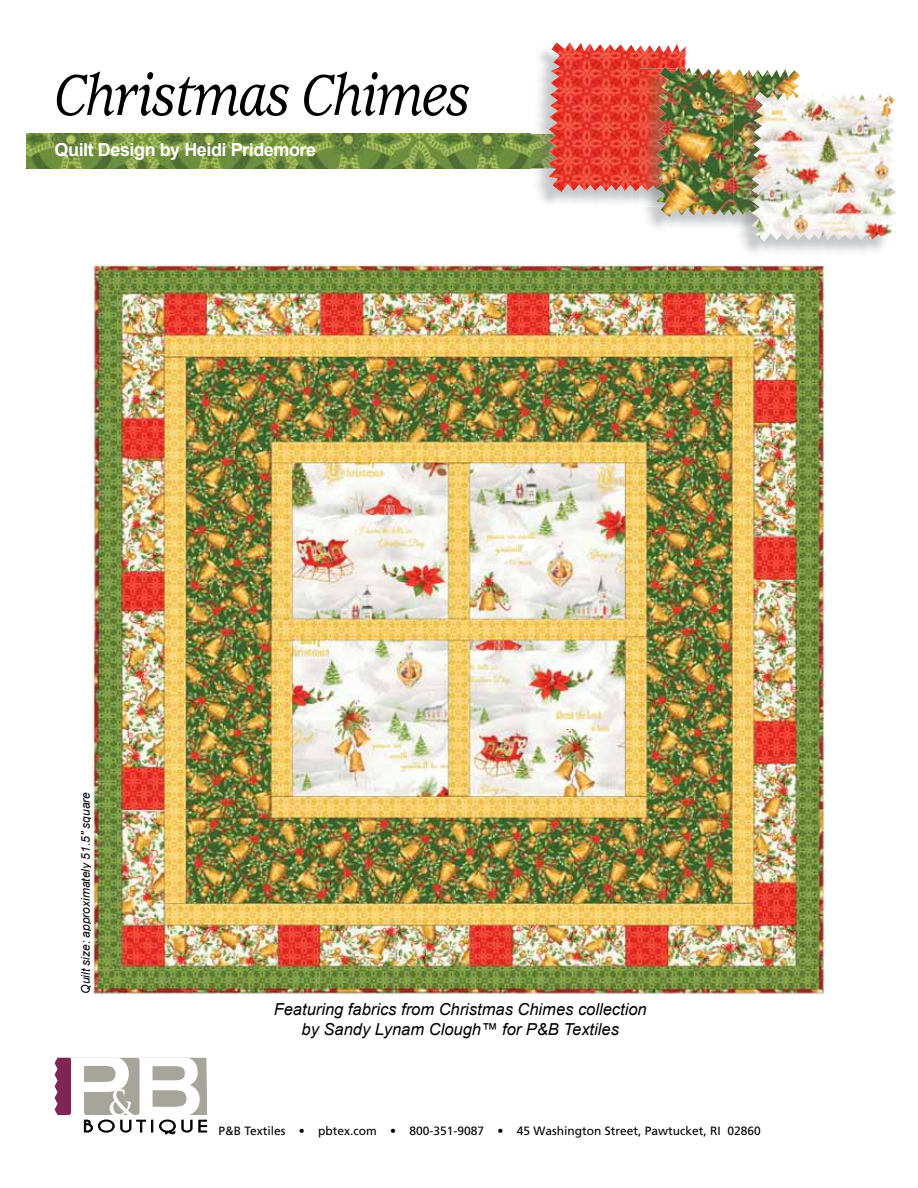
<style>
.page{position:relative;width:918px;height:1188px;background:#fff}
.page>*{position:absolute;margin:0;border:0;box-sizing:border-box;transform-origin:0 0}
.t1{font:italic 500 63px "Usherwood";letter-spacing:-.025em;color:#000;scale:.9 1}
.t2{font:700 18px "Arial";letter-spacing:-.025em;color:#fff}
.t3{font:italic 16.5px/19.8px "Arial";color:#000;text-align:center}
.t4{font:12px "Frutiger";color:#000}
.t5{font:italic 12px "Arial";color:#000}
</style>
<div class="page">
<svg style="left:55px;top:1058px;width:152px;height:77px"></svg>
<img style="left:26px;top:134px;width:505px;height:34px">
<img style="left:531px;top:50px;width:108px;height:154px">
<img style="left:548px;top:42px;width:139px;height:150px">
<img style="left:639px;top:68px;width:18px;height:123px">
<img style="left:657px;top:67px;width:143px;height:150px">
<img style="left:734px;top:93px;width:17px;height:123px">
<img style="left:751px;top:92px;width:145px;height:149px">
<img style="left:92px;top:264px;width:734px;height:731px">
<h1 class="t1" style="left:54px;top:61px;width:463px">Christmas Chimes</h1>
<p class="t2" style="left:55px;top:138px;width:263px">Quilt Design by Heidi Pridemore</p>
<p class="t5" style="left:78px;top:994px;width:203px;rotate:-90deg">Quilt size: approximately 51.5" square</p>
<p class="t3" style="left:274px;top:1000px;width:375px">Featuring fabrics from Christmas Chimes collection by Sandy Lynam Clough™ for P&amp;B Textiles</p>
<p class="t4" style="left:218px;top:1124px;width:544px">P&amp;B Textiles • pbtex.com • 800-351-9087 • 45 Washington Street, Pawtucket, RI 02860</p>
</div>
